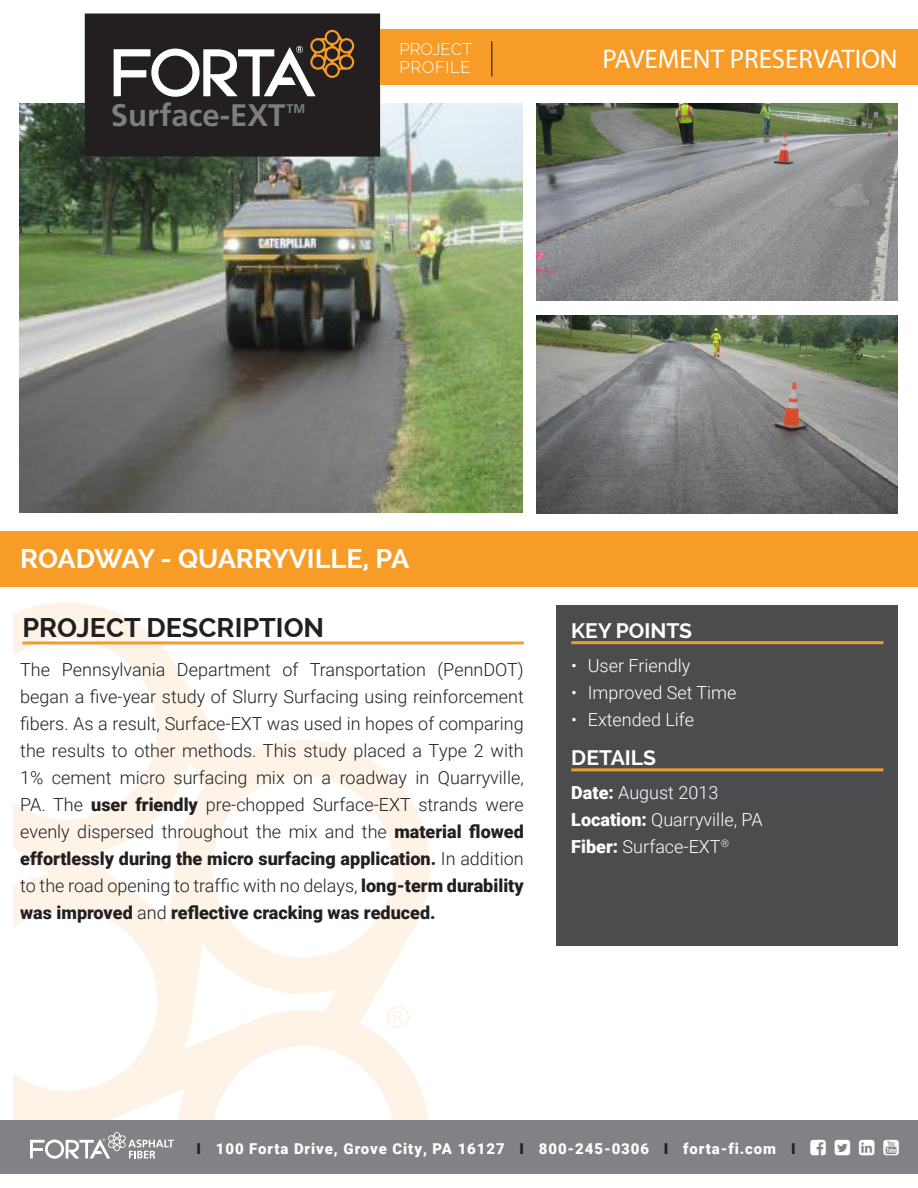
<style>
.page{position:relative;width:918px;height:1188px;background:#fff}
.page>*{position:absolute;margin:0;border:0;box-sizing:border-box;transform-origin:0 0}
.t1{font:700 31.05px "Frutiger";color:#7c7e81}
.Project___Location{font:700 27px "Raleway";color:#fff}
.Application{font:27px "Myriad Pro";color:#fff}
.Project_Description{font:700 27px "Raleway";color:#231f20}
.Key_Points___Details{font:700 21px "Raleway";color:#fff}
.Description_Body{font:300 18px/27px "Roboto";color:#231f20;text-align:justify}
.Bullets{font:300 18px "Roboto";color:#fff}
.t2{font:300 16.5px "Raleway";color:#fff}
.t3{font:300 16.5px "Raleway";letter-spacing:.04em;color:#fff}
.t4{font:900 15px "Roboto";letter-spacing:.06em;color:#fff}
.t5{font:700 12.6px "Frutiger";color:#7c7e81}
.s1{font-weight:900}
.s2{color:#231f20}
</style>
<div class="page">
<img style="left:19px;top:104px;width:504px;height:409px">
<div style="left:86px;top:14px;width:293px;height:142px;background:#231f20"></div>
<div style="left:85px;top:14px;width:295px;height:143px;border:2px solid #231f20"></div>
<svg style="left:14px;top:602px;width:416px;height:518px"></svg>
<svg style="left:387px;top:1006px;width:22px;height:22px"></svg>
<div style="left:556px;top:606px;width:342px;height:340px;background:#4b4c4d"></div>
<div style="left:0;top:531px;width:918px;height:56px;background:#f89c28"></div>
<hr style="left:22px;top:641px;width:502px;height:3px;background:#ef9c31">
<hr style="left:571px;top:641px;width:312px;height:3px;background:#ef9c31">
<hr style="left:571px;top:768px;width:312px;height:3px;background:#ef9c31">
<img style="left:537px;top:104px;width:361px;height:197px">
<img style="left:537px;top:316px;width:361px;height:197px">
<div style="left:0;top:1120px;width:918px;height:54px;background:#808285"></div>
<svg style="left:30px;top:1132px;width:144px;height:27px"></svg>
<div style="left:380px;top:29px;width:538px;height:56px;background:#f89c28"></div>
<hr style="left:491px;top:41px;width:1px;height:36px;background:#231f20">
<svg style="left:114px;top:30px;width:240px;height:67px"></svg>
<p class="t1" style="left:111px;top:97px;width:176px">Surface-EXT</p>
<p class="t5" style="left:286px;top:102px;width:20px">TM</p>
<p class="t2" style="left:400px;top:40px;width:74px">PROJECT</p>
<p class="t3" style="left:400px;top:58px;width:73px">PROFILE</p>
<p class="Application" style="left:602px;top:42px;width:297px">PAVEMENT PRESERVATION</p>
<p class="Project___Location" style="left:20px;top:543px;width:390px">ROADWAY - QUARRYVILLE, PA</p>
<p class="Project_Description" style="left:22px;top:612px;width:303px">PROJECT DESCRIPTION</p>
<p class="Key_Points___Details" style="left:571px;top:618px;width:122px">KEY POINTS</p>
<p class="Bullets" style="left:571px;top:653px;width:120px">• User Friendly</p>
<p class="Bullets" style="left:571px;top:680px;width:167px">• Improved Set Time</p>
<p class="Bullets" style="left:571px;top:707px;width:124px">• Extended Life</p>
<p class="Key_Points___Details" style="left:571px;top:746px;width:86px">DETAILS</p>
<p class="Bullets" style="left:571px;top:780px;width:148px"><span class="s1">Date:</span> August 2013</p>
<p class="Bullets" style="left:571px;top:807px;width:193px"><span class="s1">Location:</span> Quarryville, PA</p>
<p class="Bullets" style="left:571px;top:834px;width:159px"><span class="s1">Fiber:</span> Surface-EXT<sup>®</sup></p>
<p class="Description_Body" style="left:20px;top:655px;width:505px">The Pennsylvania Department of Transportation (PennDOT) began a five-year study of Slurry Surfacing using reinforcement fibers. As a result, Surface-EXT was used in hopes of comparing the results to other methods. This study placed a Type 2 with 1% cement micro surfacing mix on a roadway in Quarryville, PA. The <span class="s1">user friendly</span> pre-chopped Surface-EXT strands were evenly dispersed throughout the mix and the <span class="s1">material flowed effortlessly during the micro surfacing application.</span> In addition to the road opening to traffic with no delays, <span class="s1">long-term durability was improved</span> and <span class="s1">reflective cracking was reduced.</span></p>
<p class="t4" style="left:197px;top:1138px;width:600px"><span class="s2">I</span> 100 Forta Drive, Grove City, PA 16127 <span class="s2">I</span> 800-245-0306 <span class="s2">I</span> forta-fi.com <span class="s2">I</span></p>
</div>
